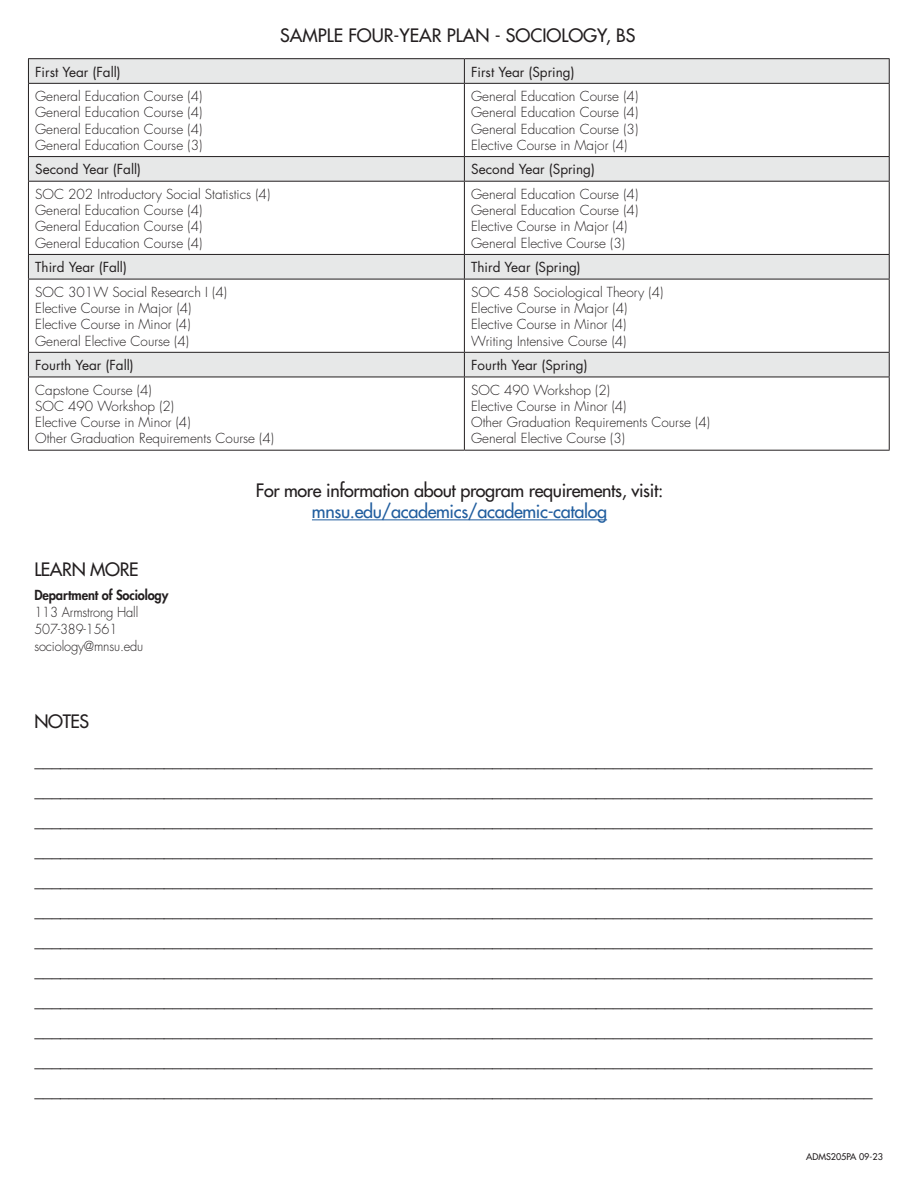
<style>
.page{position:relative;width:918px;height:1188px;background:#fff}
.page>*{position:absolute;margin:0;border:0;box-sizing:border-box;transform-origin:0 0}
.t1{font:500 18px/30px "Futura Std";letter-spacing:-.02em;color:#231f20}
.t2{font:500 18px "Futura Std";letter-spacing:-.02em;color:#215e9f}
.t3{font:500 18px "Futura Std";color:#231f20}
.t4{font:300 13.5px/16.2px "Futura Std";color:#231f20}
.t5{font:13.5px "Futura Std";color:#231f20}
.t6{font:300 13.5px/17.2px "Futura Std";color:#231f20;scale:.95 1}
.t7{font:800 13.5px "Futura Std";letter-spacing:-.01em;color:#231f20;scale:.95 1}
.t8{font:500 9px "Futura Std";color:#231f20}
</style>
<div class="page">
<hr style="left:312px;top:519px;width:295px;height:1px;background:#215e9f">
<svg style="left:29px;top:59px;width:860px;height:318px"></svg>
<hr style="left:28px;top:58px;width:436px;height:1px;background:#231f20">
<svg style="left:28px;top:59px;width:1px;height:24px"></svg>
<hr style="left:464px;top:58px;width:426px;height:1px;background:#231f20">
<svg style="left:464px;top:59px;width:1px;height:24px"></svg>
<svg style="left:889px;top:59px;width:1px;height:24px"></svg>
<hr style="left:28px;top:83px;width:436px;height:1px;background:#231f20">
<hr style="left:28px;top:84px;width:1px;height:72px;background:#231f20">
<hr style="left:464px;top:83px;width:426px;height:1px;background:#231f20">
<hr style="left:464px;top:84px;width:1px;height:72px;background:#231f20">
<hr style="left:889px;top:84px;width:1px;height:72px;background:#231f20">
<hr style="left:28px;top:156px;width:436px;height:1px;background:#231f20">
<svg style="left:28px;top:157px;width:1px;height:24px"></svg>
<hr style="left:464px;top:156px;width:426px;height:1px;background:#231f20">
<svg style="left:464px;top:157px;width:1px;height:24px"></svg>
<svg style="left:889px;top:157px;width:1px;height:24px"></svg>
<hr style="left:28px;top:181px;width:436px;height:1px;background:#231f20">
<hr style="left:28px;top:182px;width:1px;height:72px;background:#231f20">
<hr style="left:464px;top:181px;width:426px;height:1px;background:#231f20">
<hr style="left:464px;top:182px;width:1px;height:72px;background:#231f20">
<hr style="left:889px;top:182px;width:1px;height:72px;background:#231f20">
<hr style="left:28px;top:254px;width:436px;height:1px;background:#231f20">
<svg style="left:28px;top:255px;width:1px;height:24px"></svg>
<hr style="left:464px;top:254px;width:426px;height:1px;background:#231f20">
<svg style="left:464px;top:255px;width:1px;height:24px"></svg>
<svg style="left:889px;top:255px;width:1px;height:24px"></svg>
<hr style="left:28px;top:279px;width:436px;height:1px;background:#231f20">
<hr style="left:28px;top:279px;width:1px;height:73px;background:#231f20">
<hr style="left:464px;top:279px;width:426px;height:1px;background:#231f20">
<hr style="left:464px;top:279px;width:1px;height:73px;background:#231f20">
<hr style="left:889px;top:279px;width:1px;height:73px;background:#231f20">
<hr style="left:28px;top:352px;width:436px;height:1px;background:#231f20">
<svg style="left:28px;top:353px;width:1px;height:24px"></svg>
<hr style="left:464px;top:352px;width:426px;height:1px;background:#231f20">
<svg style="left:464px;top:353px;width:1px;height:24px"></svg>
<svg style="left:889px;top:353px;width:1px;height:24px"></svg>
<hr style="left:28px;top:377px;width:436px;height:1px;background:#231f20">
<hr style="left:28px;top:377px;width:1px;height:73px;background:#231f20">
<hr style="left:464px;top:377px;width:426px;height:1px;background:#231f20">
<hr style="left:464px;top:377px;width:1px;height:73px;background:#231f20">
<hr style="left:889px;top:377px;width:1px;height:73px;background:#231f20">
<hr style="left:28px;top:450px;width:436px;height:1px;background:#231f20">
<hr style="left:464px;top:450px;width:426px;height:1px;background:#231f20">
<p class="t3" style="left:280px;top:24px;width:357px">SAMPLE FOUR-YEAR PLAN - SOCIOLOGY, BS</p>
<p class="t5" style="left:35px;top:63px;width:87px">First Year (Fall)</p>
<p class="t5" style="left:471px;top:63px;width:105px">First Year (Spring)</p>
<p class="t4" style="left:35px;top:89px;width:169px;text-align:justify">General Education Course (4)<br>General Education Course (4)<br>General Education Course (4)<br>General Education Course (3)</p>
<p class="t4" style="left:471px;top:89px;width:169px;text-align:justify">General Education Course (4)<br>General Education Course (4)<br>General Education Course (3)<br>Elective Course in Major (4)</p>
<p class="t5" style="left:35px;top:161px;width:107px">Second Year (Fall)</p>
<p class="t5" style="left:471px;top:161px;width:125px">Second Year (Spring)</p>
<p class="t4" style="left:35px;top:186px;width:237px">SOC 202 Introductory Social Statistics (4)<br>General Education Course (4)<br>General Education Course (4)<br>General Education Course (4)</p>
<p class="t4" style="left:471px;top:186px;width:169px">General Education Course (4)<br>General Education Course (4)<br>Elective Course in Major (4)<br>General Elective Course (3)</p>
<p class="t5" style="left:35px;top:259px;width:93px">Third Year (Fall)</p>
<p class="t5" style="left:471px;top:259px;width:111px">Third Year (Spring)</p>
<p class="t4" style="left:35px;top:284px;width:193px">SOC 301W Social Research I (4)<br>Elective Course in Major (4)<br>Elective Course in Minor (4)<br>General Elective Course (4)</p>
<p class="t4" style="left:471px;top:284px;width:194px">SOC 458 Sociological Theory (4)<br>Elective Course in Major (4)<br>Elective Course in Minor (4)<br>Writing Intensive Course (4)</p>
<p class="t5" style="left:35px;top:357px;width:100px">Fourth Year (Fall)</p>
<p class="t5" style="left:471px;top:357px;width:118px">Fourth Year (Spring)</p>
<p class="t4" style="left:35px;top:382px;width:240px">Capstone Course (4)<br>SOC 490 Workshop (2)<br>Elective Course in Minor (4)<br>Other Graduation Requirements Course (4)</p>
<p class="t4" style="left:471px;top:382px;width:240px">SOC 490 Workshop (2)<br>Elective Course in Minor (4)<br>Other Graduation Requirements Course (4)<br>General Elective Course (3)</p>
<p class="t1" style="left:256px;top:476px;width:409px">For more information about program requirements, visit:</p>
<p class="t2" style="left:312px;top:500px;width:297px">mnsu.edu/academics/academic-catalog</p>
<p class="t1" style="left:34px;top:555px;width:106px">LEARN MORE</p>
<p class="t7" style="left:34px;top:586px;width:143px">Department of Sociology</p>
<p class="t6" style="left:34px;top:604px;width:116px">113 Armstrong Hall<br>507-389-1561 sociology@mnsu.edu</p>
<p class="t1" style="left:34px;top:702px;width:840px;line-height:39px">NOTES _________________________________________________________________________________________________</p>
<p class="t1" style="left:34px;top:776px;width:840px;text-align:justify">_________________________________________________________________________________________________ _________________________________________________________________________________________________ _________________________________________________________________________________________________ _________________________________________________________________________________________________ _________________________________________________________________________________________________ _________________________________________________________________________________________________ _________________________________________________________________________________________________ _________________________________________________________________________________________________ _________________________________________________________________________________________________ _________________________________________________________________________________________________ _________________________________________________________________________________________________</p>
<p class="t8" style="left:806px;top:1151px;width:78px">ADMS205PA 09-23</p>
</div>
